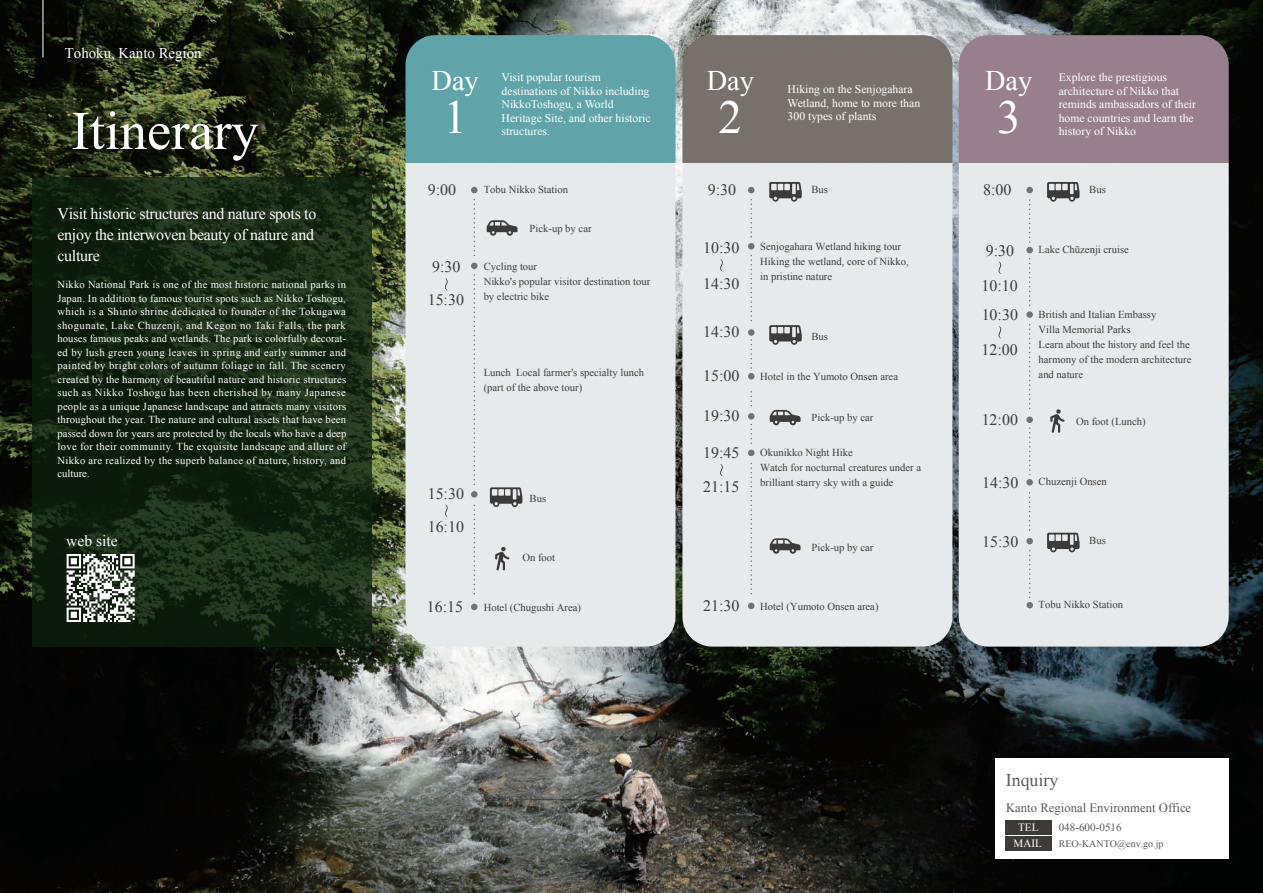
<style>
.page{position:relative;width:1263px;height:893px;background:#fff}
.page>*{position:absolute;margin:0;border:0;box-sizing:border-box;transform-origin:0 0}
.t1{font:54.3px "Times New Roman";color:#fff}
.t2{font:47.25px "Times New Roman";color:#fff}
.t3{font:28.35px "Times New Roman";color:#fff}
.t4{font:17.85px "Times New Roman";color:#595a5c}
.t5{font:15.9px/32.8px "Times New Roman";color:#3d3b3a}
.t6{font:15.9px/21px "Times New Roman";letter-spacing:-.02em;color:#fff}
.t7{font:15.6px "Times New Roman";color:#fff}
.t8{font:14.85px "Times New Roman";color:#fff}
.t9{font:12.75px "Times New Roman";color:#595a5c}
.t10{font:11.7px/13.5px "Times New Roman";color:#fff}
.t11{font:11.1px "Times New Roman";color:#595a5c}
.t12{font:11.1px/16.4px "Times New Roman";color:#fff;text-align:center}
.t13{font:10.65px/13.5px "Times New Roman";letter-spacing:.03em;color:#fff;text-align:justify}
.t14{font:10.65px/15px "Times New Roman";color:#3d3b3a}
.t15{font:10.05px "Times New Roman";color:#595a5c}
</style>
<div class="page">
<img style="left:0;top:0;width:1263px;height:893px">
<img style="left:32px;top:177px;width:340px;height:470px">
<div style="left:682px;top:163px;width:270px;height:484px;background:#e7eaeb"></div>
<div style="left:682px;top:35px;width:270px;height:128px;background:#77706b"></div>
<div style="left:405px;top:163px;width:270px;height:484px;background:#e7eaeb"></div>
<div style="left:405px;top:35px;width:270px;height:128px;background:#60a4a9"></div>
<hr style="left:43px;top:0;width:1px;height:57px;background:#fff">
<div style="left:959px;top:163px;width:270px;height:484px;background:#e7eaeb"></div>
<div style="left:959px;top:35px;width:270px;height:128px;background:#977f8d"></div>
<svg style="left:487px;top:220px;width:30px;height:16px"></svg>
<svg style="left:770px;top:410px;width:30px;height:15px"></svg>
<svg style="left:770px;top:538px;width:30px;height:16px"></svg>
<svg style="left:471px;top:187px;width:6px;height:6px"></svg>
<div style="left:471px;top:491px;width:6px;height:7px;background:#727276;border-radius:50%"></div>
<svg style="left:471px;top:604px;width:6px;height:6px"></svg>
<svg style="left:471px;top:200px;width:6px;height:69px"></svg>
<svg style="left:473px;top:505px;width:2px;height:92px"></svg>
<svg style="left:473px;top:275px;width:2px;height:210px"></svg>
<svg style="left:748px;top:187px;width:6px;height:6px"></svg>
<div style="left:748px;top:329px;width:6px;height:7px;background:#727276;border-radius:50%"></div>
<div style="left:748px;top:413px;width:6px;height:7px;background:#727276;border-radius:50%"></div>
<svg style="left:748px;top:603px;width:6px;height:6px"></svg>
<svg style="left:748px;top:200px;width:6px;height:49px"></svg>
<svg style="left:750px;top:463px;width:2px;height:132px"></svg>
<svg style="left:748px;top:340px;width:6px;height:39px"></svg>
<svg style="left:750px;top:392px;width:2px;height:16px"></svg>
<svg style="left:748px;top:424px;width:6px;height:32px"></svg>
<svg style="left:750px;top:255px;width:2px;height:70px"></svg>
<div style="left:1026px;top:187px;width:7px;height:6px;background:#727276;border-radius:50%"></div>
<div style="left:1026px;top:602px;width:7px;height:6px;background:#727276;border-radius:50%"></div>
<svg style="left:1029px;top:325px;width:1px;height:86px"></svg>
<svg style="left:1029px;top:200px;width:1px;height:43px"></svg>
<svg style="left:1029px;top:259px;width:1px;height:47px"></svg>
<svg style="left:1029px;top:493px;width:1px;height:41px"></svg>
<svg style="left:1029px;top:551px;width:1px;height:47px"></svg>
<svg style="left:1029px;top:428px;width:1px;height:47px"></svg>
<svg style="left:490px;top:487px;width:32px;height:20px"></svg>
<svg style="left:445px;top:505px;width:3px;height:12px"></svg>
<svg style="left:445px;top:278px;width:3px;height:12px"></svg>
<svg style="left:720px;top:259px;width:3px;height:13px"></svg>
<div style="left:1026px;top:311px;width:7px;height:7px;background:#727276;border-radius:50%"></div>
<div style="left:1026px;top:416px;width:7px;height:7px;background:#727276;border-radius:50%"></div>
<svg style="left:998px;top:326px;width:3px;height:12px"></svg>
<div style="left:1026px;top:247px;width:7px;height:6px;background:#727276;border-radius:50%"></div>
<svg style="left:998px;top:262px;width:3px;height:12px"></svg>
<svg style="left:720px;top:464px;width:3px;height:12px"></svg>
<div style="left:1026px;top:479px;width:7px;height:6px;background:#727276;border-radius:50%"></div>
<div style="left:1026px;top:538px;width:7px;height:6px;background:#727276;border-radius:50%"></div>
<svg style="left:495px;top:547px;width:14px;height:23px"></svg>
<svg style="left:769px;top:182px;width:33px;height:20px"></svg>
<svg style="left:1047px;top:182px;width:32px;height:20px"></svg>
<svg style="left:1047px;top:533px;width:32px;height:19px"></svg>
<svg style="left:769px;top:325px;width:33px;height:20px"></svg>
<svg style="left:1050px;top:409px;width:14px;height:24px"></svg>
<div style="left:995px;top:759px;width:234px;height:100px;background:#fff"></div>
<div style="left:1005px;top:820px;width:46px;height:14px;background:#3d3b3a"></div>
<div style="left:1005px;top:836px;width:46px;height:14px;background:#3d3b3a"></div>
<svg style="left:67px;top:554px;width:68px;height:68px"></svg>
<h3 class="t8" style="left:65px;top:43px;width:138px">Tohoku, Kanto Region</h3>
<h1 class="t1" style="left:71px;top:94px;width:189px">Itinerary</h1>
<h3 class="t6" style="left:58px;top:203px;width:260px">Visit historic structures and nature spots to enjoy the interwoven beauty of nature and culture</h3>
<p class="t13" style="left:58px;top:278px;width:290px">Nikko National Park is one of the most historic national parks in Japan. In addition to famous tourist spots such as Nikko Toshogu, which is a Shinto shrine dedicated to founder of the Tokugawa shogunate, Lake Chuzenji, and Kegon no Taki Falls, the park houses famous peaks and wetlands. The park is colorfully decorat&shy;ed by lush green young leaves in spring and early summer and painted by bright colors of autumn foliage in fall. The scenery created by the harmony of beautiful nature and historic structures such as Nikko Toshogu has been cherished by many Japanese people as a unique Japanese landscape and attracts many visitors throughout the year. The nature and cultural assets that have been passed down for years are protected by the locals who have a deep love for their community. The exquisite landscape and allure of Nikko are realized by the superb balance of nature, history, and culture.</p>
<h3 class="t7" style="left:66px;top:530px;width:53px">web site</h3>
<h3 class="t3" style="left:431px;top:61px;width:49px">Day</h3>
<h2 class="t2" style="left:443px;top:86px;width:25px">1</h2>
<p class="t10" style="left:502px;top:70px;width:151px">Visit popular tourism destinations of Nikko including<br>NikkoToshogu, a World<br>Heritage Site, and other historic structures.</p>
<h3 class="t5" style="left:428px;top:173px;width:30px">9:00</h3>
<h3 class="t5" style="left:428px;top:250px;width:38px">9:30<br>15:30</h3>
<p class="t14" style="left:484px;top:182px;width:86px">Tobu Nikko Station</p>
<p class="t14" style="left:530px;top:221px;width:63px">Pick-up by car</p>
<p class="t14" style="left:484px;top:259px;width:168px">Cycling tour<br>Nikko's popular visitor destination tour by electric bike</p>
<p class="t14" style="left:484px;top:365px;width:162px">Lunch Local farmer's specialty lunch (part of the above tour)</p>
<h3 class="t5" style="left:428px;top:477px;width:38px">15:30<br>16:10</h3>
<h3 class="t5" style="left:427px;top:590px;width:38px">16:15</h3>
<p class="t14" style="left:530px;top:491px;width:18px">Bus</p>
<p class="t14" style="left:522px;top:550px;width:34px">On foot</p>
<p class="t14" style="left:484px;top:599px;width:99px">Hotel (Chugushi Area)</p>
<h3 class="t3" style="left:707px;top:61px;width:49px">Day</h3>
<h2 class="t2" style="left:719px;top:86px;width:25px">2</h2>
<h3 class="t5" style="left:708px;top:173px;width:30px">9:30</h3>
<p class="t10" style="left:788px;top:83px;width:134px">Hiking on the Senjogahara<br>Wetland, home to more than<br>300 types of plants</p>
<h3 class="t3" style="left:985px;top:61px;width:49px">Day</h3>
<h2 class="t2" style="left:997px;top:86px;width:25px">3</h2>
<p class="t10" style="left:1059px;top:70px;width:139px">Explore the prestigious architecture of Nikko that reminds ambassadors of their home countries and learn the history of Nikko</p>
<h3 class="t5" style="left:983px;top:173px;width:30px">8:00</h3>
<p class="t14" style="left:811px;top:182px;width:18px">Bus</p>
<p class="t14" style="left:1089px;top:182px;width:18px">Bus</p>
<h3 class="t5" style="left:703px;top:231px;width:38px">10:30</h3>
<h3 class="t5" style="left:703px;top:267px;width:38px">14:30</h3>
<h3 class="t5" style="left:703px;top:315px;width:38px">14:30</h3>
<h3 class="t5" style="left:703px;top:359px;width:38px">15:00</h3>
<p class="t14" style="left:760px;top:239px;width:150px">Senjogahara Wetland hiking tour<br>Hiking the wetland, core of Nikko, in pristine nature</p>
<p class="t14" style="left:811px;top:329px;width:18px">Bus</p>
<p class="t14" style="left:760px;top:368px;width:139px">Hotel in the Yumoto Onsen area</p>
<h3 class="t5" style="left:986px;top:234px;width:30px">9:30</h3>
<h3 class="t5" style="left:981px;top:269px;width:38px">10:10</h3>
<h3 class="t5" style="left:982px;top:298px;width:38px">10:30</h3>
<h3 class="t5" style="left:981px;top:333px;width:38px">12:00</h3>
<p class="t14" style="left:1038px;top:242px;width:92px">Lake Chūzenji cruise</p>
<p class="t14" style="left:1038px;top:307px;width:154px">British and Italian Embassy<br>Villa Memorial Parks<br>Learn about the history and feel the harmony of the modern architecture and nature</p>
<h3 class="t5" style="left:703px;top:399px;width:38px">19:30</h3>
<p class="t14" style="left:811px;top:410px;width:63px">Pick-up by car</p>
<h3 class="t5" style="left:982px;top:403px;width:38px">12:00</h3>
<p class="t14" style="left:1076px;top:414px;width:71px">On foot (Lunch)</p>
<h3 class="t5" style="left:703px;top:436px;width:38px">19:45</h3>
<h3 class="t5" style="left:703px;top:470px;width:38px">21:15</h3>
<p class="t14" style="left:760px;top:445px;width:162px">Okunikko Night Hike<br>Watch for nocturnal creatures under a brilliant starry sky with a guide</p>
<h3 class="t5" style="left:982px;top:466px;width:38px">14:30</h3>
<p class="t14" style="left:1038px;top:474px;width:70px">Chuzenji Onsen</p>
<p class="t14" style="left:811px;top:540px;width:63px">Pick-up by car</p>
<h3 class="t5" style="left:982px;top:525px;width:38px">15:30</h3>
<p class="t14" style="left:1089px;top:533px;width:18px">Bus</p>
<h3 class="t5" style="left:703px;top:589px;width:38px">21:30</h3>
<p class="t14" style="left:760px;top:599px;width:120px">Hotel (Yumoto Onsen area)</p>
<p class="t14" style="left:1038px;top:597px;width:86px">Tobu Nikko Station</p>
<h3 class="t4" style="left:1006px;top:767px;width:54px">Inquiry</h3>
<p class="t9" style="left:1006px;top:799px;width:187px">Kanto Regional Environment Office</p>
<p class="t11" style="left:1059px;top:820px;width:64px">048-600-0516</p>
<p class="t12" style="left:1013px;top:819px;width:30px">TEL<br>MAIL</p>
<p class="t15" style="left:1059px;top:837px;width:106px">REO-KANTO@env.go.jp</p>
</div>
